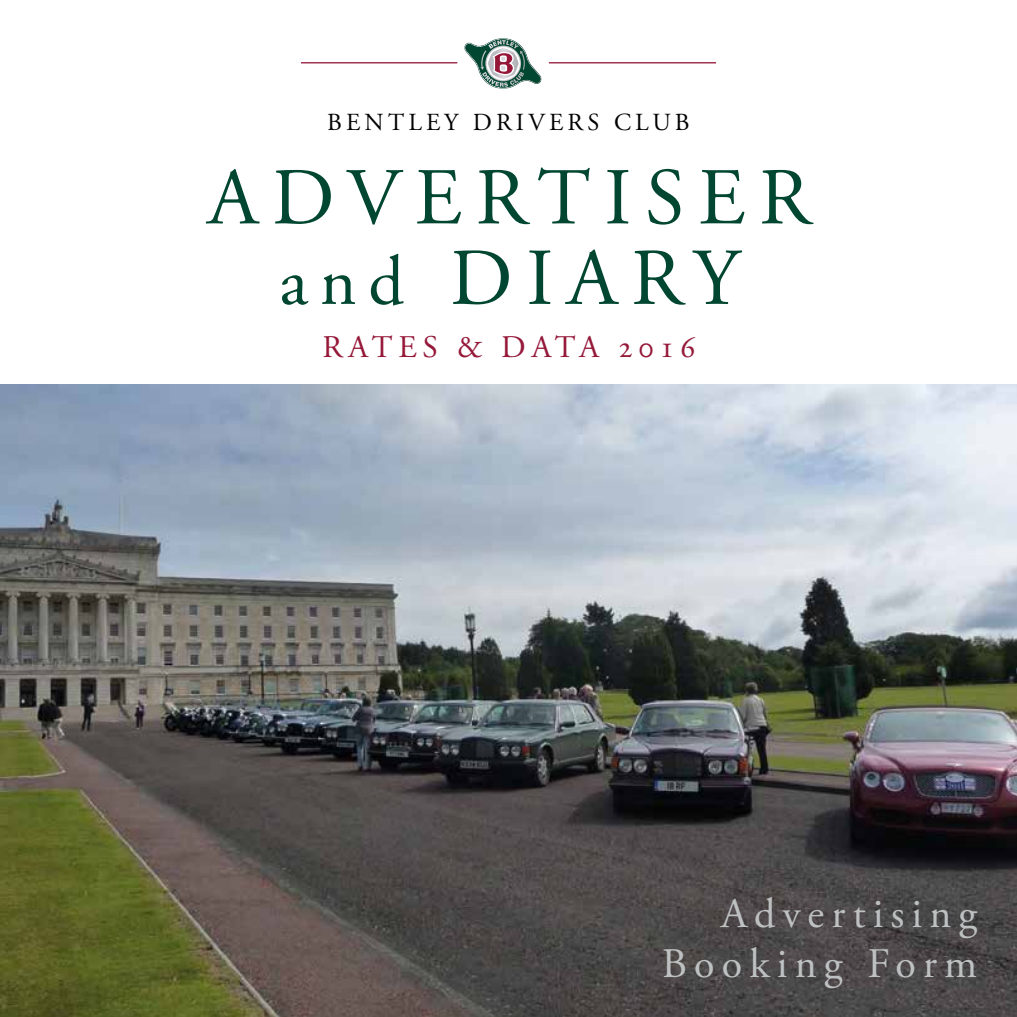
<style>
.page{position:relative;width:1017px;height:1017px;background:#fff}
.page>*{position:absolute;margin:0;border:0;box-sizing:border-box;transform-origin:0 0}
.t1{font:80.5px/80.5px "Adobe Garamond Pro";letter-spacing:.17em;color:#004630;text-align:center}
.t2{font:42px/50.4px "Adobe Garamond Pro";letter-spacing:.17em;color:#bec1c2;text-align:right}
.t3{font:31.5px "Adobe Garamond Pro";letter-spacing:.17em;color:#951839}
.t4{font:24.5px "Adobe Garamond Pro";letter-spacing:.17em;color:#000}
.s1{font-size:70px}
</style>
<div class="page">
<hr style="left:301px;top:62px;width:167px;height:1px;background:#951839">
<hr style="left:549px;top:62px;width:167px;height:1px;background:#951839">
<svg style="left:454px;top:38px;width:98px;height:51px"></svg>
<img style="left:0;top:385px;width:1017px;height:632px">
<p class="t4" style="left:327px;top:107px;width:364px">BENTLEY DRIVERS CLUB</p>
<h1 class="t1" style="left:208px;top:160px;width:604px">ADVERTISE R <span class="s1">and</span> DIARY</h1>
<p class="t3" style="left:322px;top:328px;width:375px">Rates &amp; Data 2016</p>
<p class="t2" style="left:662px;top:890px;width:317px">Advertising<br>Booking Form</p>
</div>
